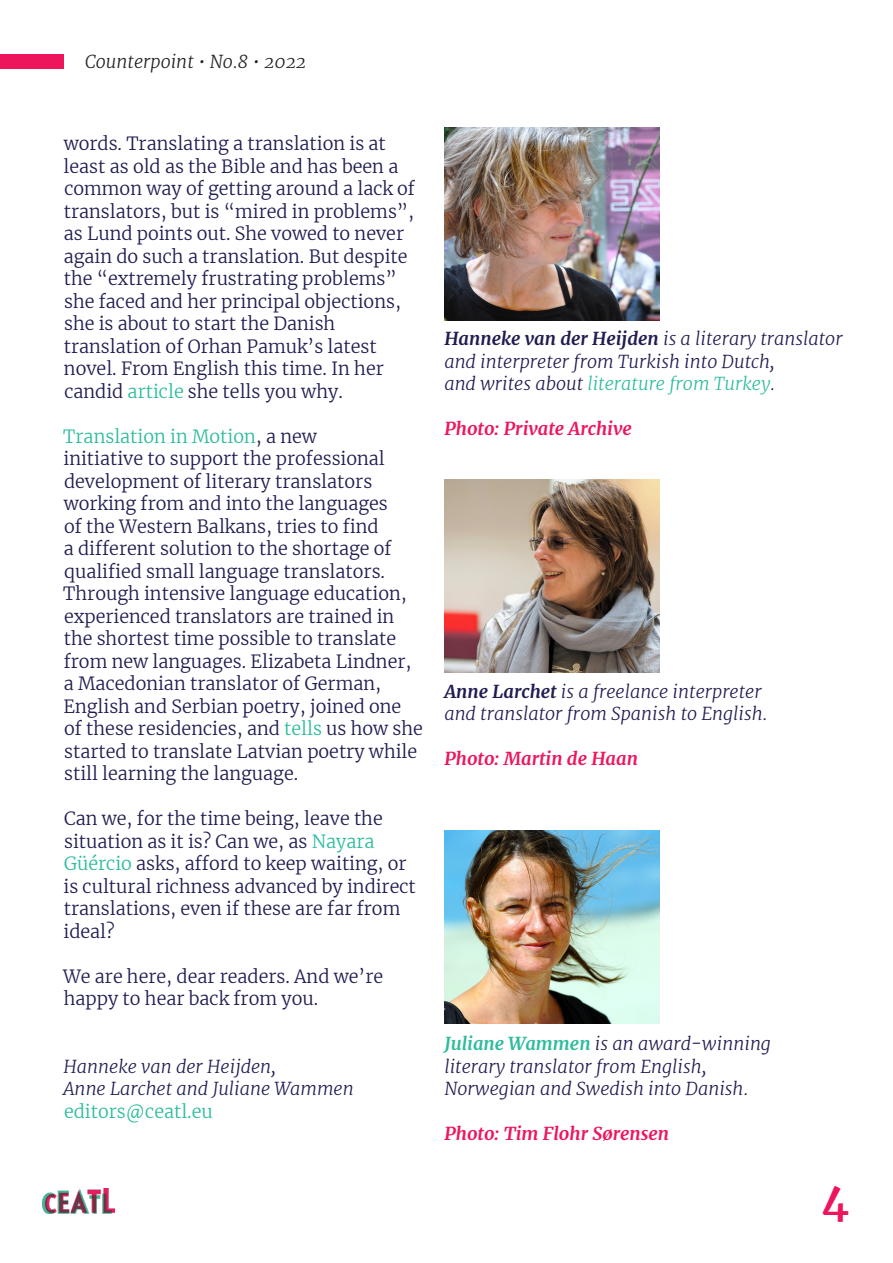
<style>
.page{position:relative;width:893px;height:1263px;background:#fff}
.page>*{position:absolute;margin:0;border:0;box-sizing:border-box;transform-origin:0 0}
.folionumber{font:700 42px "Merriweather";color:#ed165c}
.links{font:300 18px/22.5px "Merriweather";color:#201d51}
.smallbody{font:italic 300 18px/22.5px "Merriweather";color:#211c50}
.smallbody-2{font:italic 700 18px "Merriweather";color:#ed165c}
.links-2{font:italic 300 18px "Merriweather";color:#201d51}
.t1{font:italic 300 18px "Merriweather";color:#231f20}
.links-3{font:300 18px "Merriweather";color:#2dbc9e}
.s1{color:#2dbc9e}
.s2{font-weight:700}
.s3{font-weight:700;color:#2dbc9e}
</style>
<div class="page">
<div style="left:0;top:54px;width:63px;height:14px;background:#ed165c"></div>
<img style="left:43px;top:1189px;width:71px;height:25px">
<img style="left:444px;top:831px;width:216px;height:193px">
<img style="left:444px;top:479px;width:216px;height:193px">
<img style="left:444px;top:128px;width:216px;height:193px">
<p class="t1" style="left:85px;top:50px;width:223px">Counterpoint • No.8 • 2022</p>
<p class="links" style="left:64px;top:132px;width:353px">words. Translating a translation is at least as old as the Bible and has been a common way of getting around a lack of translators, but is “mired in problems”, as Lund points out. She vowed to never again do such a translation. But despite the “extremely frustrating problems” she faced and her principal objections, she is about to start the Danish translation of Orhan Pamuk’s latest novel. From English this time. In her candid <span class="s1">article</span> she tells you why.</p>
<p class="links" style="left:63px;top:424px;width:361px"><span class="s1">Translation in Motion</span>, a new<br>initiative to support the professional development of literary translators working from and into the languages<br>of the Western Balkans, tries to find<br>a different solution to the shortage of qualified small language translators.<br>Through intensive language education, experienced translators are trained in the shortest time possible to translate from new languages. Elizabeta Lindner, a Macedonian translator of German, English and Serbian poetry, joined one of these residencies, and <span class="s1">tells</span> us how she started to translate Latvian poetry while still learning the language.</p>
<p class="links" style="left:64px;top:807px;width:354px">Can we, for the time being, leave the situation as it is? Can we, as <span class="s1">Nayara Güércio</span> asks, afford to keep waiting, or is cultural richness advanced by indirect translations, even if these are far from ideal?</p>
<p class="links" style="left:63px;top:964px;width:322px">We are here, dear readers. And we’re happy to hear back from you.</p>
<p class="links-2" style="left:64px;top:1055px;width:214px">Hanneke van der Heijden,</p>
<p class="links-2" style="left:63px;top:1077px;width:292px">Anne Larchet and Juliane Wammen</p>
<p class="links-3" style="left:64px;top:1098px;width:150px">editors@ceatl.eu</p>
<p class="smallbody" style="left:444px;top:327px;width:400px"><span class="s2">Hanneke van der Heijden</span> is a literary translator and interpreter from Turkish into Dutch,<br>and writes about <span class="s1">literature from Turkey</span>.</p>
<p class="smallbody-2" style="left:444px;top:416px;width:189px">Photo: Private Archive</p>
<p class="smallbody" style="left:444px;top:680px;width:325px"><span class="s2">Anne Larchet</span> is a freelance interpreter and translator from Spanish to English.</p>
<p class="smallbody-2" style="left:444px;top:746px;width:195px">Photo: Martin de Haan</p>
<p class="smallbody" style="left:444px;top:1032px;width:328px"><span class="s3">Juliane Wammen</span> is an award-winning literary translator from English,<br>Norwegian and Swedish into Danish.</p>
<p class="smallbody-2" style="left:444px;top:1121px;width:226px">Photo: Tim Flohr Sørensen</p>
<p class="folionumber" style="left:822px;top:1171px;width:29px">4</p>
</div>
